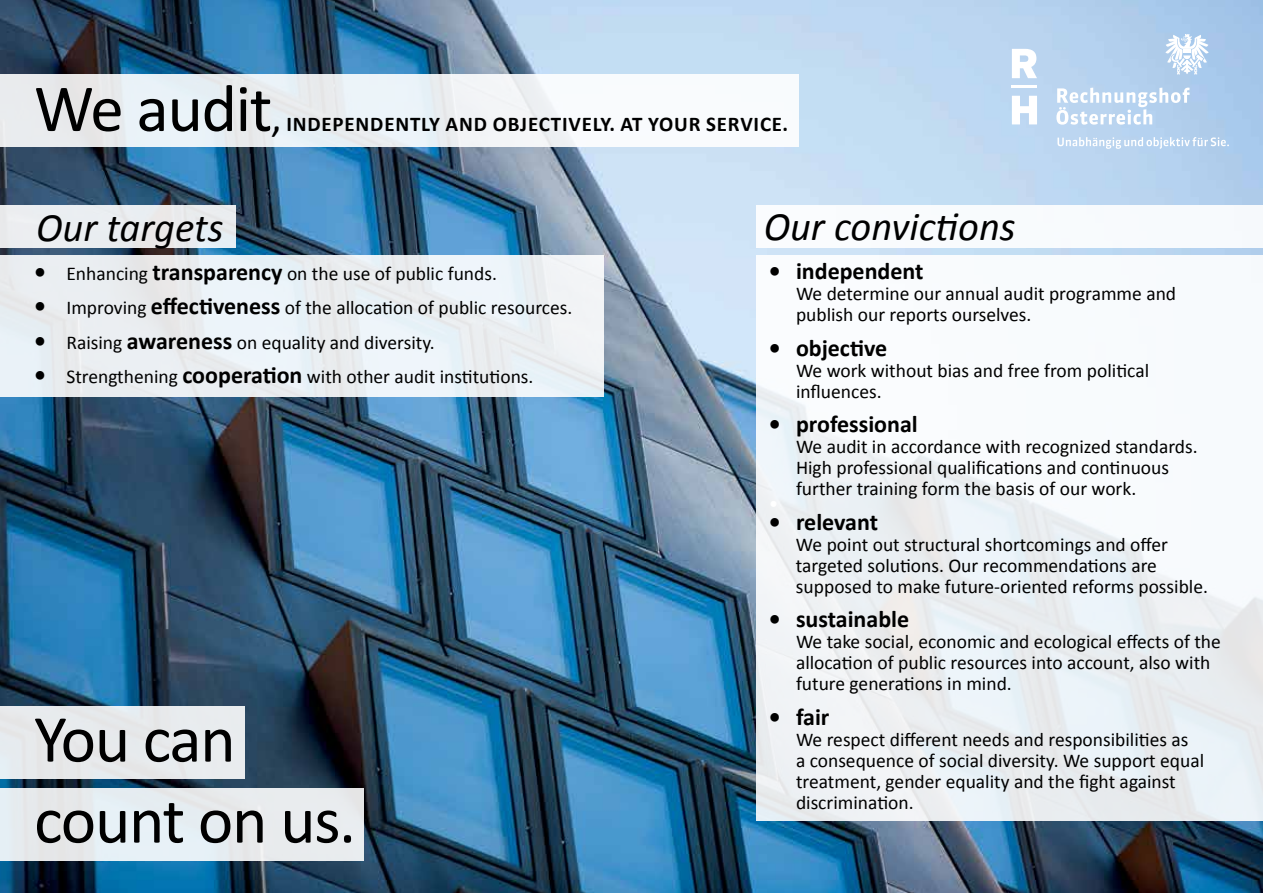
<style>
.page{position:relative;width:1263px;height:893px;background:#fff}
.page>*{position:absolute;margin:0;border:0;box-sizing:border-box;transform-origin:0 0}
.t1{font:67.5px/81px "Calibri";letter-spacing:-.02em;color:#000}
.t2{font:italic 40.5px "Calibri";color:#000}
.t3{font:700 24px "Calibri";color:#000}
.t4{font:700 21px "Calibri";letter-spacing:.04em;color:#000}
.t5{font:19.5px/21px "Calibri";color:#000}
.s1{font-weight:400;font-size:67.5px}
.s2{font-weight:400;font-size:42px}
.s3{font-weight:700;font-size:24px}
</style>
<div class="page">
<img style="left:0;top:0;width:1263px;height:893px">
<div style="left:756px;top:205px;width:507px;height:43px;background:#f8fbfd"></div>
<div style="left:0;top:74px;width:799px;height:73px;background:linear-gradient(to right,#e3e8ec,#fafcff)"></div>
<div style="left:0;top:206px;width:236px;height:42px;background:#eaedf0"></div>
<div style="left:0;top:255px;width:604px;height:141px;background:#eaeff2"></div>
<div style="left:0;top:706px;width:244px;height:72px;background:#e7eaed"></div>
<div style="left:0;top:788px;width:364px;height:72px;background:#e7ecee"></div>
<svg style="left:1012px;top:96px;width:25px;height:28px"></svg>
<svg style="left:1012px;top:49px;width:25px;height:29px"></svg>
<hr style="left:1012px;top:85px;width:25px;height:3px;background:#fff">
<svg style="left:1056px;top:88px;width:133px;height:37px"></svg>
<svg style="left:1057px;top:137px;width:172px;height:12px"></svg>
<svg style="left:1165px;top:34px;width:43px;height:41px"></svg>
<div style="left:756px;top:255px;width:507px;height:566px;background:linear-gradient(to bottom,#fbfdff,#e7ecef)"></div>
<p class="t4" style="left:34px;top:111px;width:756px"><span class="s1">We audit</span><span class="s2">,</span> INDEPENDENTLY AND OBJECTIVELY. AT YOUR SERVICE.</p>
<h2 class="t2" style="left:36px;top:202px;width:189px">Our targets</h2>
<p class="t5" style="left:34px;top:262px;width:464px"><span class="s3">•</span> Enhancing <span class="s3">transparency</span> on the use of public funds.</p>
<p class="t5" style="left:34px;top:297px;width:540px"><span class="s3">•</span> Improving <span class="s3">effectiveness</span> of the allocation of public resources.</p>
<p class="t5" style="left:34px;top:331px;width:402px"><span class="s3">•</span> Raising <span class="s3">awareness</span> on equality and diversity.</p>
<p class="t5" style="left:34px;top:366px;width:501px"><span class="s3">•</span> Strengthening <span class="s3">cooperation</span> with other audit institutions.</p>
<h1 class="t1" style="left:34px;top:698px;width:323px">You can count on us.</h1>
<h2 class="t2" style="left:764px;top:201px;width:253px">Our convictions</h2>
<p class="t3" style="left:769px;top:256px;width:156px">• independent</p>
<p class="t5" style="left:796px;top:283px;width:382px">We determine our annual audit programme and publish our reports ourselves.</p>
<p class="t3" style="left:769px;top:333px;width:120px">• objective</p>
<p class="t5" style="left:796px;top:359px;width:355px">We work without bias and free from political influences.</p>
<p class="t3" style="left:769px;top:409px;width:150px">• professional</p>
<p class="t5" style="left:796px;top:436px;width:403px">We audit in accordance with recognized standards.<br>High professional qualifications and continuous further training form the basis of our work.</p>
<p class="t3" style="left:769px;top:507px;width:111px">• relevant</p>
<p class="t5" style="left:796px;top:533px;width:413px">We point out structural shortcomings and offer targeted solutions. Our recommendations are supposed to make future-oriented reforms possible.</p>
<p class="t3" style="left:769px;top:604px;width:142px">• sustainable</p>
<p class="t5" style="left:796px;top:631px;width:426px">We take social, economic and ecological effects of the allocation of public resources into account, also with future generations in mind.</p>
<p class="t3" style="left:769px;top:702px;width:62px">• fair</p>
<p class="t5" style="left:796px;top:728px;width:410px">We respect different needs and responsibilities as<br>a consequence of social diversity. We support equal treatment, gender equality and the fight against discrimination.</p>
</div>
